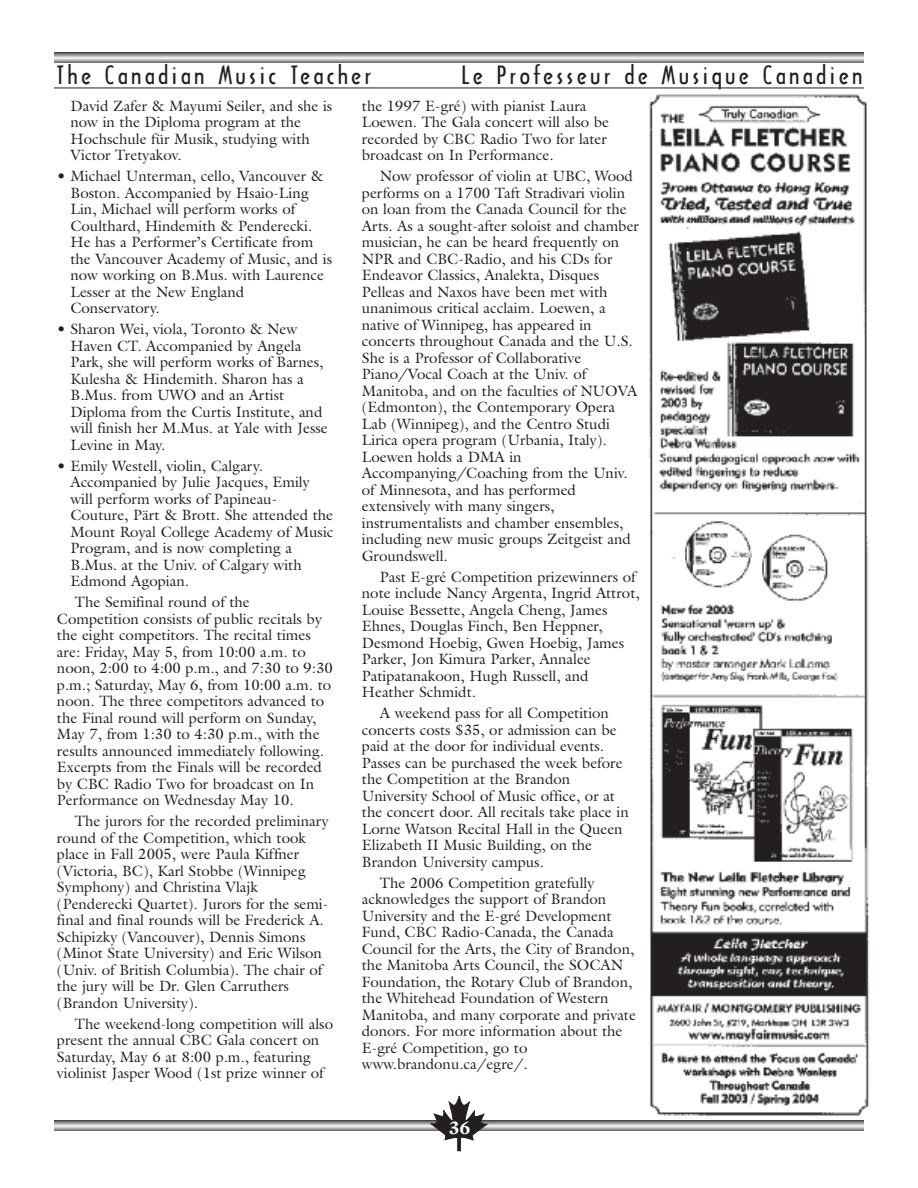
<style>
.page{position:relative;width:918px;height:1188px;background:#fff}
.page>*{position:absolute;margin:0;border:0;box-sizing:border-box;transform-origin:0 0}
.t1{font:24px "Arquitectura";letter-spacing:.11em;color:#231f20;scale:1.2 1}
.t2{font:900 18px "Galliard";color:#fff}
.t3{font:15px/16.5px "Galliard";color:#231f20}
</style>
<div class="page">
<svg style="left:54px;top:1121px;width:810px;height:9px;background:#b0b1b4"></svg>
<svg style="left:431px;top:1096px;width:56px;height:55px"></svg>
<svg style="left:54px;top:53px;width:810px;height:9px;background:#b0b2b4"></svg>
<hr style="left:54px;top:88px;width:810px;height:1px;background:#231f20">
<img style="left:649px;top:94px;width:220px;height:1022px">
<h1 class="t1" style="left:56px;top:62px;width:264px">The Canadian Music Teacher</h1>
<h1 class="t1" style="left:461px;top:62px;width:336px">Le Professeur de Musique Canadien</h1>
<p class="t3" style="left:70px;top:97px;width:263px">David Zafer &amp; Mayumi Seiler, and she is now in the Diploma program at the<br>Hochschule für Musik, studying with<br>Victor Tretyakov.</p>
<p class="t3" style="left:70px;top:168px;width:263px;text-indent:-13px">• Michael Unterman, cello, Vancouver &amp;<br>Boston. Accompanied by Hsaio-Ling<br>Lin, Michael will perform works of<br>Coulthard, Hindemith &amp; Penderecki.<br>He has a Performer’s Certificate from the Vancouver Academy of Music, and is now working on B.Mus. with Laurence<br>Lesser at the New England<br>Conservatory.</p>
<p class="t3" style="left:70px;top:321px;width:259px;text-indent:-13px">• Sharon Wei, viola, Toronto &amp; New<br>Haven CT. Accompanied by Angela<br>Park, she will perform works of Barnes,<br>Kulesha &amp; Hindemith. Sharon has a<br>B.Mus. from UWO and an Artist<br>Diploma from the Curtis Institute, and will finish her M.Mus. at Yale with Jesse<br>Levine in May.</p>
<p class="t3" style="left:70px;top:457px;width:265px;text-indent:-14px">• Emily Westell, violin, Calgary.<br>Accompanied by Julie Jacques, Emily will perform works of Papineau-<br>Couture, Pärt &amp; Brott. She attended the<br>Mount Royal College Academy of Music<br>Program, and is now completing a<br>B.Mus. at the Univ. of Calgary with<br>Edmond Agopian.</p>
<p class="t3" style="left:57px;top:594px;width:277px;text-indent:18px">The Semifinal round of the Competition consists of public recitals by the eight competitors. The recital times are: Friday, May 5, from 10:00 a.m. to noon, 2:00 to 4:00 p.m., and 7:30 to 9:30 p.m.; Saturday, May 6, from 10:00 a.m. to noon. The three competitors advanced to the Final round will perform on Sunday, May 7, from 1:30 to 4:30 p.m., with the results announced immediately following.<br>Excerpts from the Finals will be recorded by CBC Radio Two for broadcast on In Performance on Wednesday May 10.</p>
<p class="t3" style="left:57px;top:813px;width:273px;text-indent:18px">The jurors for the recorded preliminary round of the Competition, which took place in Fall 2005, were Paula Kiffner (Victoria, BC), Karl Stobbe (Winnipeg Symphony) and Christina Vlajk (Penderecki Quartet). Jurors for the semi&shy;final and final rounds will be Frederick A.<br>Schipizky (Vancouver), Dennis Simons (Minot State University) and Eric Wilson (Univ. of British Columbia). The chair of the jury will be Dr. Glen Carruthers (Brandon University).</p>
<p class="t3" style="left:57px;top:1015px;width:278px;text-indent:18px">The weekend-long competition will also present the annual CBC Gala concert on Saturday, May 6 at 8:00 p.m., featuring violinist Jasper Wood (1st prize winner of</p>
<p class="t3" style="left:362px;top:97px;width:249px">the 1997 E-gré) with pianist Laura Loewen. The Gala concert will also be recorded by CBC Radio Two for later broadcast on In Performance.</p>
<p class="t3" style="left:362px;top:168px;width:279px;text-indent:18px">Now professor of violin at UBC, Wood performs on a 1700 Taft Stradivari violin on loan from the Canada Council for the Arts. As a sought-after soloist and chamber musician, he can be heard frequently on NPR and CBC-Radio, and his CDs for Endeavor Classics, Analekta, Disques Pelleas and Naxos have been met with unanimous critical acclaim. Loewen, a native of Winnipeg, has appeared in concerts throughout Canada and the U.S.<br>She is a Professor of Collaborative Piano/Vocal Coach at the Univ. of Manitoba, and on the faculties of NUOVA (Edmonton), the Contemporary Opera Lab (Winnipeg), and the Centro Studi Lirica opera program (Urbania, Italy).<br>Loewen holds a DMA in Accompanying/Coaching from the Univ. of Minnesota, and has performed extensively with many singers, instrumentalists and chamber ensembles, including new music groups Zeitgeist and Groundswell.</p>
<p class="t3" style="left:362px;top:568px;width:279px;text-indent:18px">Past E-gré Competition prizewinners of note include Nancy Argenta, Ingrid Attrot, Louise Bessette, Angela Cheng, James Ehnes, Douglas Finch, Ben Heppner, Desmond Hoebig, Gwen Hoebig, James Parker, Jon Kimura Parker, Annalee Patipatanakoon, Hugh Russell, and Heather Schmidt.</p>
<p class="t3" style="left:362px;top:705px;width:268px;text-indent:18px">A weekend pass for all Competition concerts costs $35, or admission can be paid at the door for individual events.<br>Passes can be purchased the week before the Competition at the Brandon University School of Music office, or at the concert door. All recitals take place in Lorne Watson Recital Hall in the Queen Elizabeth II Music Building, on the Brandon University campus.</p>
<p class="t3" style="left:362px;top:874px;width:276px;text-indent:18px">The 2006 Competition gratefully acknowledges the support of Brandon University and the E-gré Development Fund, CBC Radio-Canada, the Canada Council for the Arts, the City of Brandon, the Manitoba Arts Council, the SOCAN Foundation, the Rotary Club of Brandon, the Whitehead Foundation of Western Manitoba, and many corporate and private donors. For more information about the E-gré Competition, go to www.brandonu.ca/egre/.</p>
<p class="t2" style="left:449px;top:1121px;width:22px">36</p>
</div>
